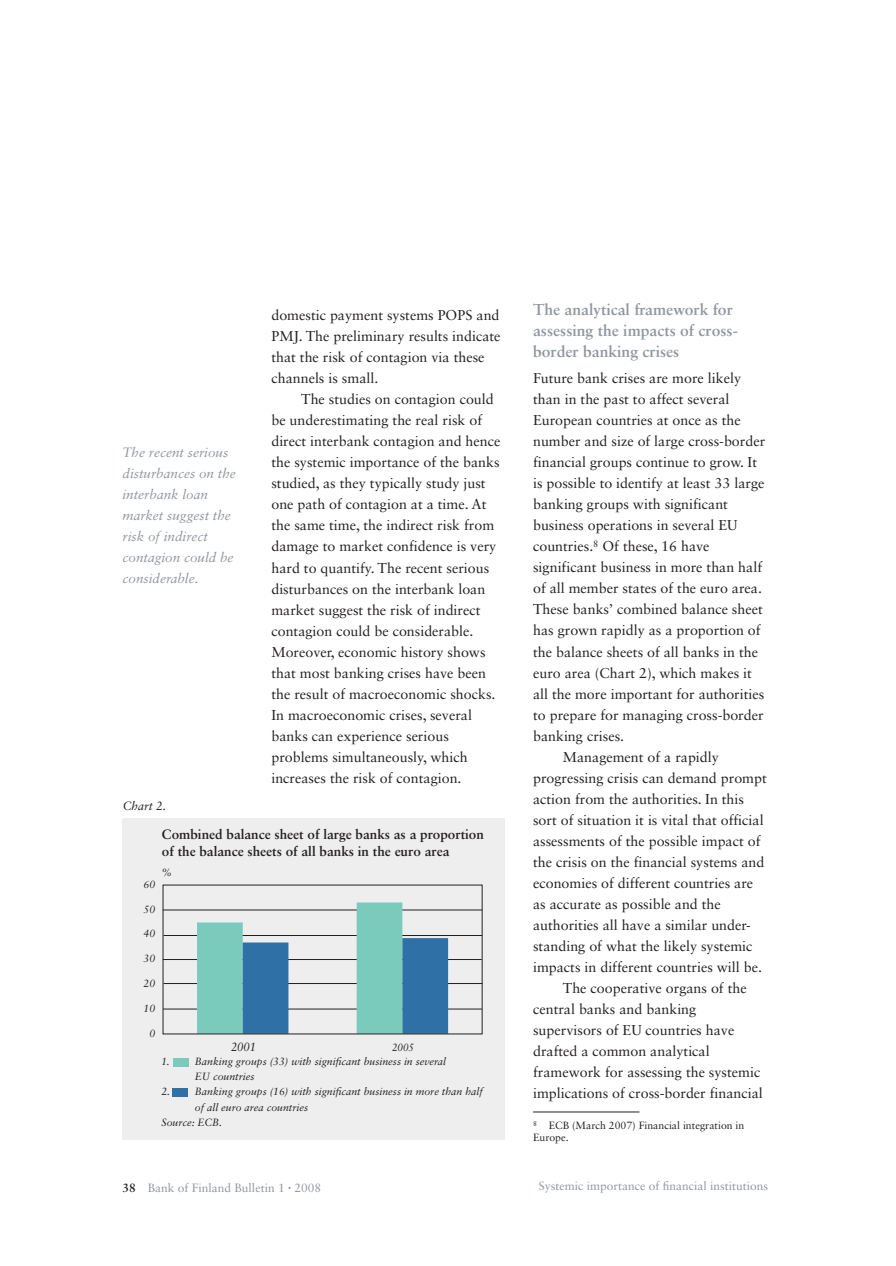
<style>
.page{position:relative;width:896px;height:1266px;background:#fff}
.page>*{position:absolute;margin:0;border:0;box-sizing:border-box;transform-origin:0 0}
.t1{font:700 15.75px/21px "Sabon LT Std";color:#90979d}
.t2{font:14.25px "Sabon LT Std";color:#231f20}
.t3{font:italic 13.5px/21px "Sabon LT Std";color:#90979d}
.t4{font:700 13.5px/16.5px "Sabon LT Std";color:#231f20}
.t5{font:12px "Sabon LT Std";color:#90979d}
.t6{font:italic 12px "Sabon LT Std";color:#231f20}
.t7{font:italic 12px "Sabon LT Std";color:#231f20;scale:.95 1}
.t8{font:italic 10.5px/15px "Sabon LT Std";color:#231f20}
.t9{font:10.5px/12px "Sabon LT Std";color:#231f20}
.t10{font:italic 10.5px "Sabon LT Std";color:#231f20;scale:.95 1}
.s1{font-weight:700;color:#231f20}
.s2{font-size:6px}
</style>
<div class="page">
<div style="left:122px;top:818px;width:383px;height:321px;background:#eeeeef"></div>
<hr style="left:533px;top:1111px;width:106px;height:1px;background:#231f20">
<hr style="left:163px;top:1008px;width:319px;height:1px;background:#231f20">
<hr style="left:163px;top:909px;width:319px;height:1px;background:#231f20">
<hr style="left:163px;top:935px;width:319px;height:1px;background:#231f20">
<hr style="left:163px;top:959px;width:318px;height:1px;background:#231f20">
<hr style="left:163px;top:983px;width:319px;height:1px;background:#231f20">
<svg style="left:197px;top:902px;width:251px;height:130px"></svg>
<div style="left:173px;top:1057px;width:15px;height:9px;background:#7bcbbc"></div>
<div style="left:172px;top:1088px;width:15px;height:8px;background:#2f70a6"></div>
<p class="t3" style="left:122px;top:443px;width:115px">The recent serious disturbances on the interbank loan market suggest the risk of indirect contagion could be considerable.</p>
<p class="t6" style="left:123px;top:801px;width:45px">Chart 2.</p>
<p class="t2" style="left:271px;top:309px;width:229px">domestic payment systems POPS and</p>
<p class="t2" style="left:271px;top:330px;width:230px">PMJ. The preliminary results indicate</p>
<p class="t2" style="left:271px;top:351px;width:214px">that the risk of contagion via these</p>
<p class="t2" style="left:271px;top:372px;width:108px">channels is small.</p>
<p class="t2" style="left:301px;top:393px;width:194px">The studies on contagion could</p>
<p class="t2" style="left:271px;top:415px;width:212px">be underestimating the real risk of</p>
<p class="t2" style="left:271px;top:436px;width:230px">direct interbank contagion and hence</p>
<p class="t2" style="left:271px;top:457px;width:229px">the systemic importance of the banks</p>
<p class="t2" style="left:271px;top:478px;width:216px">studied, as they typically study just</p>
<p class="t2" style="left:271px;top:499px;width:217px">one path of contagion at a time. At</p>
<p class="t2" style="left:271px;top:520px;width:224px">the same time, the indirect risk from</p>
<p class="t2" style="left:271px;top:541px;width:226px">damage to market confidence is very</p>
<p class="t2" style="left:271px;top:562px;width:219px">hard to quantify. The recent serious</p>
<p class="t2" style="left:271px;top:583px;width:215px">disturbances on the interbank loan</p>
<p class="t2" style="left:271px;top:604px;width:211px">market suggest the risk of indirect</p>
<p class="t2" style="left:271px;top:625px;width:203px">contagion could be considerable.</p>
<p class="t2" style="left:271px;top:646px;width:216px">Moreover, economic history shows</p>
<p class="t2" style="left:271px;top:667px;width:216px">that most banking crises have been</p>
<p class="t2" style="left:271px;top:688px;width:226px">the result of macroeconomic shocks.</p>
<p class="t2" style="left:271px;top:709px;width:202px">In macroeconomic crises, several</p>
<p class="t2" style="left:271px;top:730px;width:179px">banks can experience serious</p>
<p class="t2" style="left:271px;top:751px;width:198px">problems simultaneously, which</p>
<p class="t2" style="left:271px;top:772px;width:192px">increases the risk of contagion.</p>
<p class="t4" style="left:162px;top:827px;width:323px">Combined balance sheet of large banks as a proportion of the balance sheets of all banks in the euro area</p>
<p class="t8" style="left:162px;top:865px;width:12px">%</p>
<p class="t8" style="left:143px;top:877px;width:13px">60</p>
<p class="t8" style="left:143px;top:902px;width:13px">50</p>
<p class="t8" style="left:143px;top:927px;width:13px">40</p>
<p class="t8" style="left:143px;top:952px;width:13px">30</p>
<p class="t8" style="left:143px;top:976px;width:13px">20</p>
<p class="t8" style="left:143px;top:1001px;width:13px">10</p>
<p class="t8" style="left:149px;top:1026px;width:7px">0</p>
<p class="t7" style="left:231px;top:1041px;width:28px">2001</p>
<p class="t10" style="left:392px;top:1042px;width:25px">2005</p>
<p class="t10" style="left:161px;top:1057px;width:10px">1.</p>
<p class="t8" style="left:195px;top:1055px;width:252px">Banking groups (33) with significant business in several<br>EU countries</p>
<p class="t8" style="left:161px;top:1085px;width:323px">2. Banking groups (16) with significant business in more than half</p>
<p class="t8" style="left:195px;top:1100px;width:115px">of all euro area countries</p>
<p class="t8" style="left:161px;top:1115px;width:62px">Source: ECB.</p>
<p class="t1" style="left:533px;top:301px;width:206px">The analytical framework for assessing the impacts of cross&shy;border banking crises</p>
<p class="t2" style="left:533px;top:372px;width:209px">Future bank crises are more likely</p>
<p class="t2" style="left:533px;top:393px;width:198px">than in the past to affect several</p>
<p class="t2" style="left:533px;top:414px;width:209px">European countries at once as the</p>
<p class="t2" style="left:533px;top:435px;width:233px">number and size of large cross-border</p>
<p class="t2" style="left:533px;top:456px;width:225px">financial groups continue to grow. It</p>
<p class="t2" style="left:533px;top:478px;width:233px">is possible to identify at least 33 large</p>
<p class="t2" style="left:533px;top:499px;width:196px">banking groups with significant</p>
<p class="t2" style="left:533px;top:520px;width:206px">business operations in several EU</p>
<p class="t2" style="left:533px;top:540px;width:178px">countries.<sup>8</sup> Of these, 16 have</p>
<p class="t2" style="left:533px;top:561px;width:230px">significant business in more than half</p>
<p class="t2" style="left:533px;top:582px;width:230px">of all member states of the euro area.</p>
<p class="t2" style="left:533px;top:603px;width:231px">These banks’ combined balance sheet</p>
<p class="t2" style="left:533px;top:624px;width:229px">has grown rapidly as a proportion of</p>
<p class="t2" style="left:533px;top:646px;width:226px">the balance sheets of all banks in the</p>
<p class="t2" style="left:533px;top:667px;width:220px">euro area (Chart 2), which makes it</p>
<p class="t2" style="left:533px;top:688px;width:233px">all the more important for authorities</p>
<p class="t2" style="left:533px;top:709px;width:232px">to prepare for managing cross-border</p>
<p class="t2" style="left:533px;top:730px;width:93px">banking crises.</p>
<p class="t2" style="left:563px;top:751px;width:157px">Management of a rapidly</p>
<p class="t2" style="left:533px;top:772px;width:235px">progressing crisis can demand prompt</p>
<p class="t2" style="left:533px;top:793px;width:212px">action from the authorities. In this</p>
<p class="t2" style="left:533px;top:814px;width:232px">sort of situation it is vital that official</p>
<p class="t2" style="left:533px;top:835px;width:229px">assessments of the possible impact of</p>
<p class="t2" style="left:533px;top:856px;width:233px">the crisis on the financial systems and</p>
<p class="t2" style="left:533px;top:877px;width:222px">economies of different countries are</p>
<p class="t2" style="left:533px;top:898px;width:189px">as accurate as possible and the</p>
<p class="t2" style="left:533px;top:919px;width:219px">authorities all have a similar under-</p>
<p class="t2" style="left:533px;top:940px;width:221px">standing of what the likely systemic</p>
<p class="t2" style="left:533px;top:961px;width:230px">impacts in different countries will be.</p>
<p class="t2" style="left:563px;top:982px;width:185px">The cooperative organs of the</p>
<p class="t2" style="left:533px;top:1003px;width:165px">central banks and banking</p>
<p class="t2" style="left:533px;top:1024px;width:203px">supervisors of EU countries have</p>
<p class="t2" style="left:533px;top:1045px;width:178px">drafted a common analytical</p>
<p class="t2" style="left:533px;top:1066px;width:229px">framework for assessing the systemic</p>
<p class="t2" style="left:533px;top:1087px;width:231px">implications of cross-border financial</p>
<p class="t9" style="left:533px;top:1120px;width:213px"><sup>8</sup> ECB (March 2007) Financial integration in<br>Europe.</p>
<p class="t5" style="left:122px;top:1182px;width:200px"><span class="s1">38</span> Bank of Finland Bulletin 1 <span class="s2">•</span> 2008</p>
<p class="t5" style="left:538px;top:1181px;width:231px">Systemic importance of financial institutions</p>
</div>
